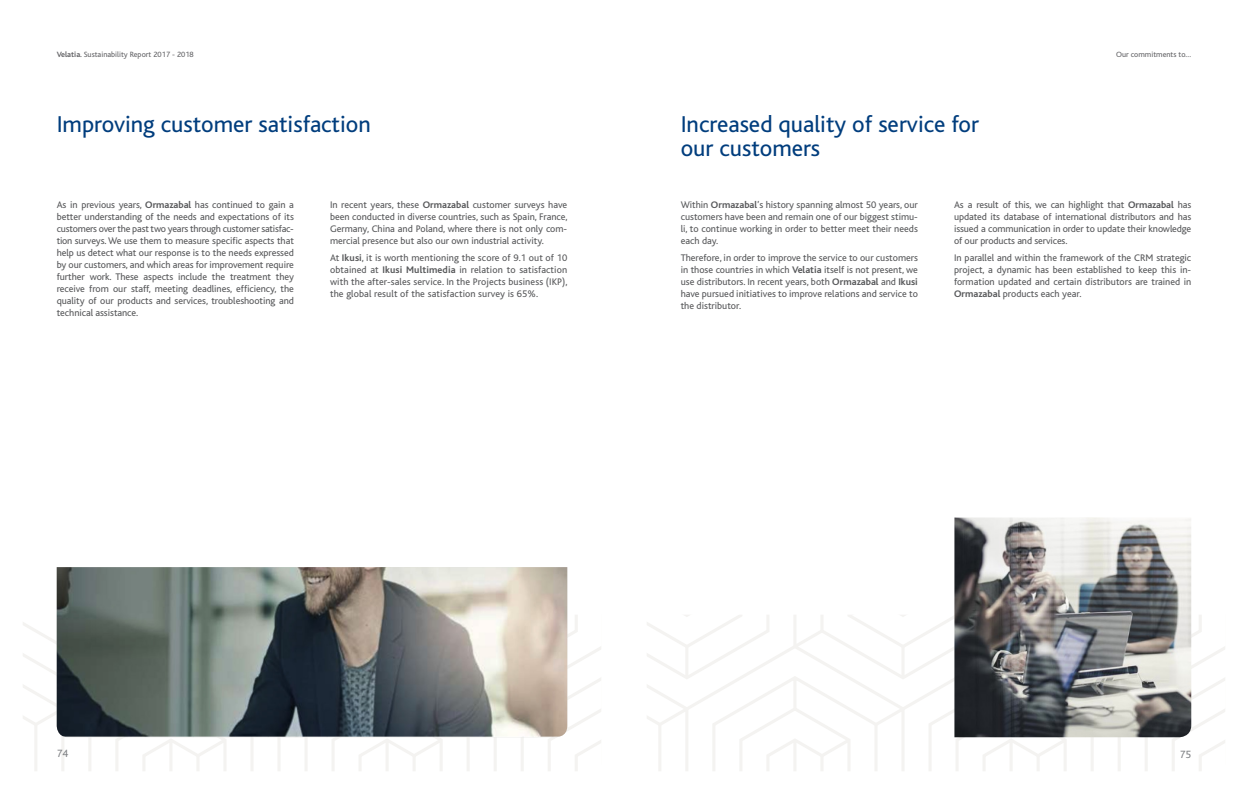
<style>
.page{position:relative;width:1248px;height:794px;background:#fff}
.page>*{position:absolute;margin:0;border:0;box-sizing:border-box;transform-origin:0 0}
.t1{font:24px/24px "Bliss";color:#013d7d}
.t2{font:11px "Bliss";color:#808285}
.t3{font:10px/12px "Bliss";color:#57585a;text-align:justify}
.t4{font:8px "Bliss";color:#636366}
.s1{font-weight:700}
</style>
<div class="page">
<svg style="left:23px;top:614px;width:578px;height:157px"></svg>
<svg style="left:647px;top:615px;width:578px;height:156px"></svg>
<img style="left:57px;top:567px;width:510px;height:170px">
<img style="left:954px;top:517px;width:237px;height:220px">
<p class="t4" style="left:57px;top:50px;width:139px"><span class="s1">Velatia.</span> Sustainability Report 2017 - 2018</p>
<p class="t4" style="left:1116px;top:50px;width:77px">Our commitments to…</p>
<p class="t1" style="left:57px;top:112px;width:315px">Improving customer satisfaction</p>
<p class="t1" style="left:680px;top:112px;width:300px">Increased quality of service for our customers</p>
<p class="t3" style="left:57px;top:198px;width:239px">As in previous years, <span class="s1">Ormazabal</span> has continued to gain a better understanding of the needs and expectations of its customers over the past two years through customer satisfac&shy;tion surveys. We use them to measure specific aspects that help us detect what our response is to the needs expressed by our customers, and which areas for improvement require further work. These aspects include the treatment they receive from our staff, meeting deadlines, efficiency, the quality of our products and services, troubleshooting and technical assistance.</p>
<p class="t3" style="left:330px;top:198px;width:239px">In recent years, these <span class="s1">Ormazabal</span> customer surveys have been conducted in diverse countries, such as Spain, France, Germany, China and Poland, where there is not only com&shy;mercial presence but also our own industrial activity.</p>
<p class="t3" style="left:330px;top:252px;width:239px">At <span class="s1">Ikusi</span>, it is worth mentioning the score of 9.1 out of 10 obtained at <span class="s1">Ikusi Multimedia</span> in relation to satisfaction with the after-sales service. In the Projects business (IKP), the global result of the satisfaction survey is 65%.</p>
<p class="t3" style="left:680px;top:198px;width:239px">Within <span class="s1">Ormazabal</span>’s history spanning almost 50 years, our customers have been and remain one of our biggest stimu&shy;li, to continue working in order to better meet their needs each day.</p>
<p class="t3" style="left:680px;top:252px;width:239px">Therefore, in order to improve the service to our customers in those countries in which <span class="s1">Velatia</span> itself is not present, we use distributors. In recent years, both <span class="s1">Ormazabal</span> and <span class="s1">Ikusi </span>have pursued initiatives to improve relations and service to the distributor.</p>
<p class="t3" style="left:954px;top:198px;width:239px">As a result of this, we can highlight that <span class="s1">Ormazabal</span> has updated its database of international distributors and has issued a communication in order to update their knowledge of our products and services.</p>
<p class="t3" style="left:954px;top:252px;width:239px">In parallel and within the framework of the CRM strategic project, a dynamic has been established to keep this in&shy;formation updated and certain distributors are trained in <span class="s1">Ormazabal</span> products each year.</p>
<p class="t2" style="left:57px;top:747px;width:13px">74</p>
<p class="t2" style="left:1179px;top:749px;width:13px">75</p>
</div>
